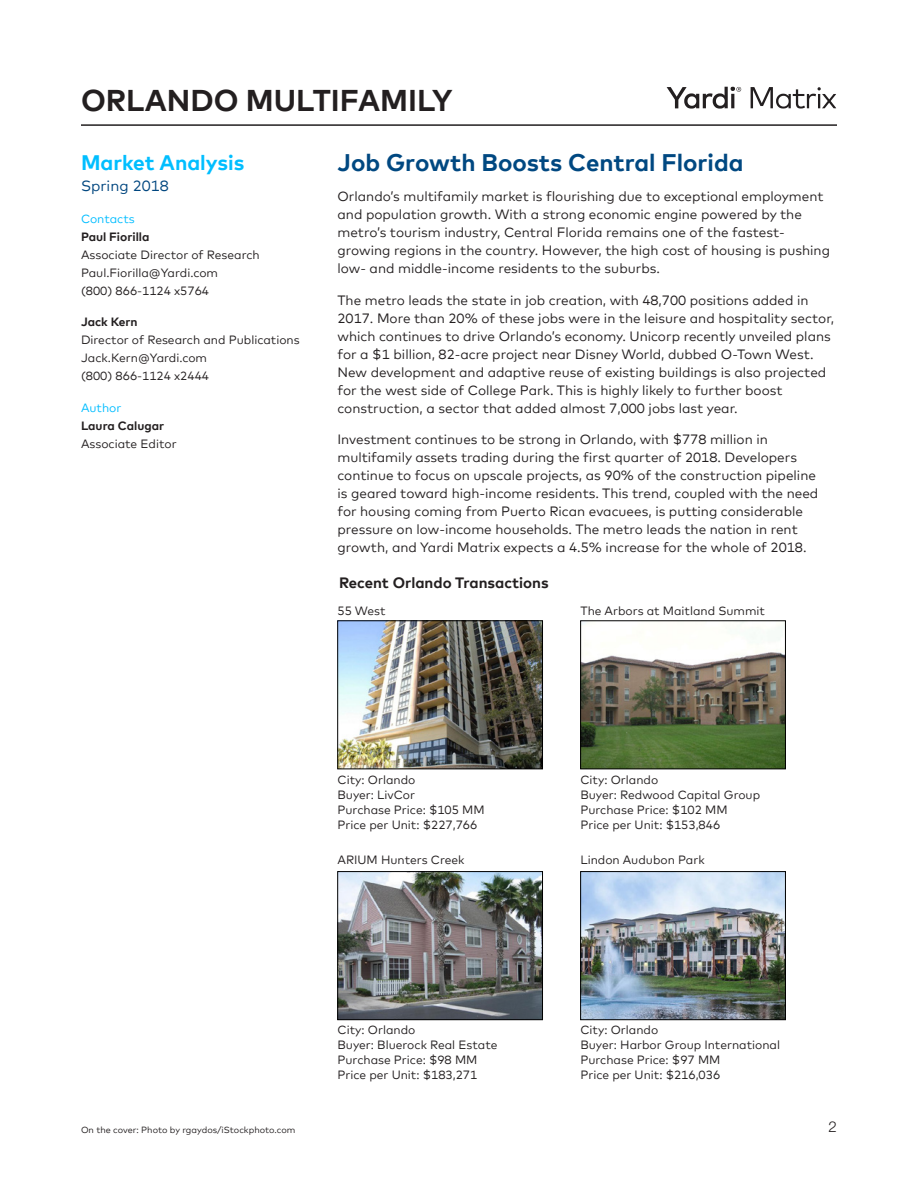
<style>
.page{position:relative;width:918px;height:1188px;background:#fff}
.page>*{position:absolute;margin:0;border:0;box-sizing:border-box;transform-origin:0 0}
.Heading_1{font:700 30px "Mark Offc Pro";color:#231f20}
.Matrix_Head{font:700 24px "Mark Offc Pro";color:#004881}
.Matrix_Body_Note{font:700 21px "Mark Offc Pro";color:#00beff}
.Matrix_Chart_Heads{font:700 15px "Mark Offc Pro";color:#231f20}
.Matrix_Body_Note-2{font:15px "Mark Offc Pro";color:#00467f}
.t1{font:300 15px "Helvetica Neue LT Std";color:#231f20}
.Matrix_Body{font:13.5px/18px "Mark Offc Pro";color:#231f20}
.Matrix_Body_Note-3{font:12px/18px "Mark Offc Pro";color:#231f20}
.Matrix_Body_Note-4{font:12px "Mark Offc Pro";color:#00bdff}
.Matrix_Body_Note-5{font:9px "Mark Offc Pro";color:#231f20}
.s1{font-weight:700}
</style>
<div class="page">
<hr style="left:81px;top:124px;width:756px;height:2px;background:#231f20">
<svg style="left:667px;top:86px;width:74px;height:23px"></svg>
<svg style="left:751px;top:87px;width:85px;height:22px"></svg>
<img style="left:582px;top:623px;width:202px;height:144px">
<div style="left:580px;top:621px;width:206px;height:148px;border:1px solid #000"></div>
<img style="left:582px;top:873px;width:202px;height:145px">
<div style="left:580px;top:871px;width:206px;height:149px;border:1px solid #000"></div>
<img style="left:340px;top:623px;width:201px;height:144px">
<div style="left:338px;top:621px;width:205px;height:148px;border:1px solid #000"></div>
<img style="left:340px;top:873px;width:201px;height:145px">
<div style="left:338px;top:871px;width:205px;height:149px;border:1px solid #000"></div>
<p class="Heading_1" style="left:81px;top:77px;width:373px">ORLANDO MULTIFAMILY</p>
<p class="Matrix_Body_Note" style="left:81px;top:147px;width:165px">Market Analysis</p>
<p class="Matrix_Body_Note-2" style="left:81px;top:175px;width:89px">Spring 2018</p>
<p class="Matrix_Body_Note-4" style="left:81px;top:209px;width:55px">Contacts</p>
<p class="Matrix_Body_Note-3" style="left:81px;top:226px;width:180px"><span class="s1">Paul Fiorilla<br></span>Associate Director of Research<br>Paul.Fiorilla@Yardi.com<br>(800) 866-1124 x5764</p>
<p class="Matrix_Body_Note-3" style="left:81px;top:312px;width:220px"><span class="s1">Jack Kern<br></span>Director of Research and Publications<br>Jack.Kern@Yardi.com<br>(800) 866-1124 x2444</p>
<p class="Matrix_Body_Note-4" style="left:81px;top:398px;width:42px">Author</p>
<p class="Matrix_Body_Note-3" style="left:81px;top:415px;width:97px"><span class="s1">Laura Calugar<br></span>Associate Editor</p>
<p class="Matrix_Head" style="left:338px;top:144px;width:408px">Job Growth Boosts Central Florida</p>
<p class="Matrix_Body" style="left:338px;top:186px;width:494px">Orlando’s multifamily market is flourishing due to exceptional employment and population growth. With a strong economic engine powered by the metro’s tourism industry, Central Florida remains one of the fastest&shy;growing regions in the country. However, the high cost of housing is pushing low- and middle-income residents to the suburbs.</p>
<p class="Matrix_Body" style="left:338px;top:290px;width:498px">The metro leads the state in job creation, with 48,700 positions added in 2017. More than 20% of these jobs were in the leisure and hospitality sector, which continues to drive Orlando’s economy. Unicorp recently unveiled plans for a $1 billion, 82-acre project near Disney World, dubbed O-Town West.<br>New development and adaptive reuse of existing buildings is also projected for the west side of College Park. This is highly likely to further boost construction, a sector that added almost 7,000 jobs last year.</p>
<p class="Matrix_Body" style="left:338px;top:429px;width:482px">Investment continues to be strong in Orlando, with $778 million in multifamily assets trading during the first quarter of 2018. Developers continue to focus on upscale projects, as 90% of the construction pipeline is geared toward high-income residents. This trend, coupled with the need for housing coming from Puerto Rican evacuees, is putting considerable pressure on low-income households. The metro leads the nation in rent growth, and Yardi Matrix expects a 4.5% increase for the whole of 2018.</p>
<p class="Matrix_Chart_Heads" style="left:339px;top:571px;width:211px">Recent Orlando Transactions</p>
<p class="Matrix_Body_Note-3" style="left:338px;top:601px;width:50px">55 West</p>
<p class="Matrix_Body_Note-3" style="left:580px;top:601px;width:186px">The Arbors at Maitland Summit</p>
<p class="Matrix_Body_Note-3" style="left:338px;top:771px;width:149px;line-height:15px">City: Orlando<br>Buyer: LivCor<br>Purchase Price: $105 MM</p>
<p class="Matrix_Body_Note-3" style="left:338px;top:814px;width:141px">Price per Unit: $227,766</p>
<p class="Matrix_Body_Note-3" style="left:338px;top:850px;width:129px">ARIUM Hunters Creek</p>
<p class="Matrix_Body_Note-3" style="left:580px;top:769px;width:79px">City: Orlando</p>
<p class="Matrix_Body_Note-3" style="left:580px;top:786px;width:181px;line-height:15px">Buyer: Redwood Capital Group<br>Purchase Price: $102 MM</p>
<p class="Matrix_Body_Note-3" style="left:580px;top:814px;width:141px">Price per Unit: $153,846</p>
<p class="Matrix_Body_Note-3" style="left:580px;top:850px;width:126px">Lindon Audubon Park</p>
<p class="Matrix_Body_Note-5" style="left:81px;top:1123px;width:216px">On the cover: Photo by rgaydos/iStockphoto.com</p>
<p class="Matrix_Body_Note-3" style="left:338px;top:1022px;width:162px;line-height:15px">City: Orlando<br>Buyer: Bluerock Real Estate<br>Purchase Price: $98 MM</p>
<p class="Matrix_Body_Note-3" style="left:338px;top:1065px;width:141px">Price per Unit: $183,271</p>
<p class="Matrix_Body_Note-3" style="left:580px;top:1022px;width:201px;line-height:15px">City: Orlando<br>Buyer: Harbor Group International<br>Purchase Price: $97 MM</p>
<p class="Matrix_Body_Note-3" style="left:580px;top:1065px;width:141px">Price per Unit: $216,036</p>
<p class="t1" style="left:829px;top:1118px;width:10px">2</p>
</div>
